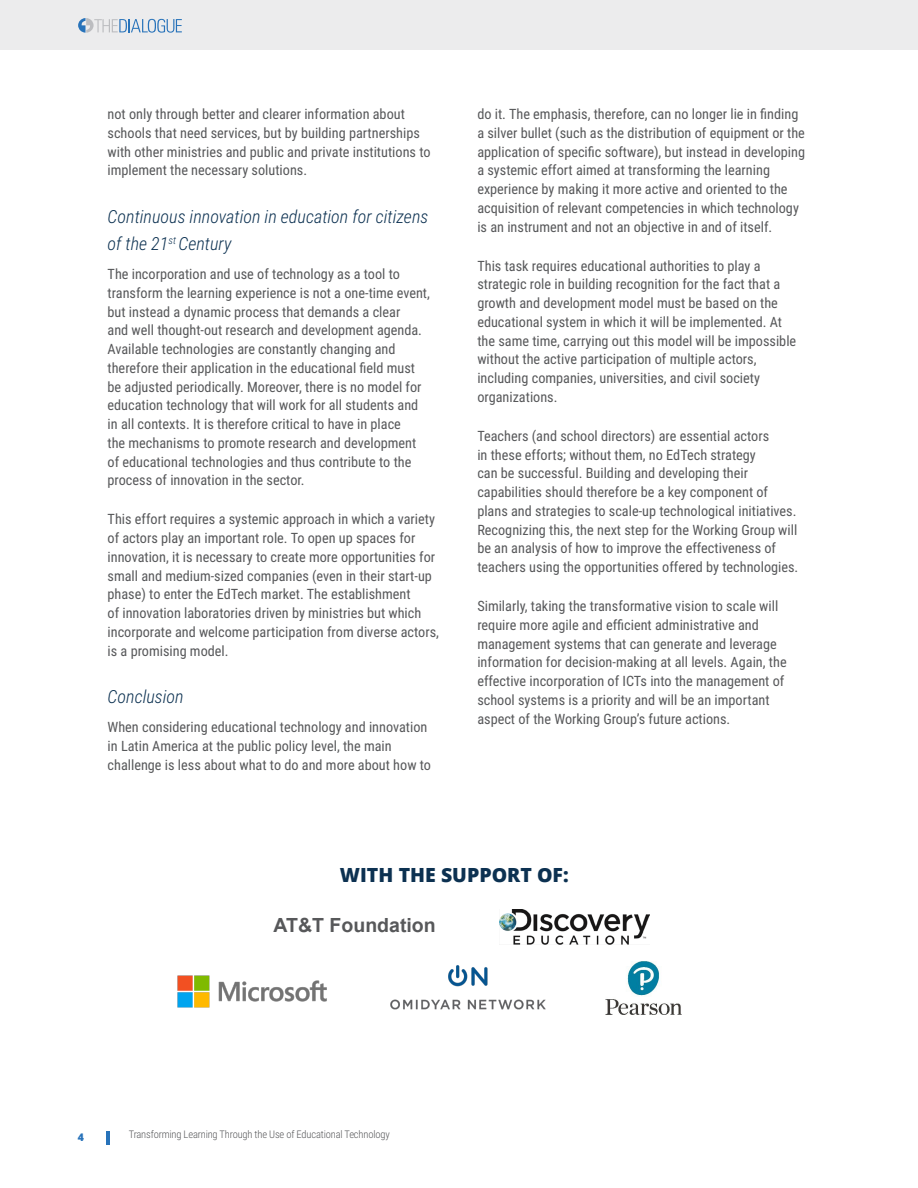
<style>
.page{position:relative;width:918px;height:1188px;background:#fff}
.page>*{position:absolute;margin:0;border:0;box-sizing:border-box;transform-origin:0 0}
.Conclusion_-_title{font:800 19.5px "Open Sans";color:#0c3151}
.Content_-_Subhead_2{font:700 19.5px "Arial";color:#57585a}
.Content_-_Subhead_2-2{font:italic 300 18px/27px "Roboto Condensed";color:#0c3151}
.Content_-_Body_text{font:14.25px/18.8px "Roboto Condensed";color:#57585a}
.t1{font:300 10.5px "Roboto Condensed";letter-spacing:-.015em;color:#57585a}
.t2{font:800 10.5px "Open Sans";color:#2873ba}
</style>
<div class="page">
<div style="left:0;top:0;width:918px;height:50px;background:#ececed"></div>
<hr style="left:106px;top:1131px;width:3px;height:14px;background:#2873ba">
<svg style="left:78px;top:18px;width:104px;height:15px"></svg>
<img style="left:605px;top:961px;width:77px;height:54px">
<img style="left:500px;top:910px;width:149px;height:35px">
<img style="left:177px;top:975px;width:150px;height:33px">
<img style="left:390px;top:965px;width:156px;height:45px">
<p class="Content_-_Body_text" style="left:108px;top:104px;width:324px">not only through better and clearer information about schools that need services, but by building partnerships with other ministries and public and private institutions to implement the necessary solutions.</p>
<p class="Content_-_Subhead_2-2" style="left:108px;top:202px;width:322px">Continuous innovation in education for citizens of the 21<sup>st</sup> Century</p>
<p class="Content_-_Body_text" style="left:108px;top:264px;width:324px">The incorporation and use of technology as a tool to transform the learning experience is not a one-time event, but instead a dynamic process that demands a clear<br>and well thought-out research and development agenda.<br>Available technologies are constantly changing and therefore their application in the educational field must be adjusted periodically. Moreover, there is no model for education technology that will work for all students and in all contexts. It is therefore critical to have in place<br>the mechanisms to promote research and development of educational technologies and thus contribute to the process of innovation in the sector.</p>
<p class="Content_-_Body_text" style="left:108px;top:509px;width:333px">This effort requires a systemic approach in which a variety of actors play an important role. To open up spaces for innovation, it is necessary to create more opportunities for small and medium-sized companies (even in their start-up phase) to enter the EdTech market. The establishment<br>of innovation laboratories driven by ministries but which incorporate and welcome participation from diverse actors, is a promising model.</p>
<p class="Content_-_Subhead_2-2" style="left:108px;top:682px;width:78px">Conclusion</p>
<p class="Content_-_Body_text" style="left:108px;top:717px;width:325px">When considering educational technology and innovation in Latin America at the public policy level, the main challenge is less about what to do and more about how to</p>
<p class="Content_-_Body_text" style="left:477px;top:104px;width:329px">do it. The emphasis, therefore, can no longer lie in finding a silver bullet (such as the distribution of equipment or the application of specific software), but instead in developing a systemic effort aimed at transforming the learning experience by making it more active and oriented to the acquisition of relevant competencies in which technology is an instrument and not an objective in and of itself.</p>
<p class="Content_-_Body_text" style="left:477px;top:256px;width:320px">This task requires educational authorities to play a strategic role in building recognition for the fact that a growth and development model must be based on the educational system in which it will be implemented. At the same time, carrying out this model will be impossible without the active participation of multiple actors, including companies, universities, and civil society organizations.</p>
<p class="Content_-_Body_text" style="left:477px;top:426px;width:323px">Teachers (and school directors) are essential actors<br>in these efforts; without them, no EdTech strategy<br>can be successful. Building and developing their capabilities should therefore be a key component of plans and strategies to scale-up technological initiatives.<br>Recognizing this, the next step for the Working Group will be an analysis of how to improve the effectiveness of teachers using the opportunities offered by technologies.</p>
<p class="Content_-_Body_text" style="left:477px;top:596px;width:311px">Similarly, taking the transformative vision to scale will require more agile and efficient administrative and management systems that can generate and leverage information for decision-making at all levels. Again, the effective incorporation of ICTs into the management of school systems is a priority and will be an important aspect of the Working Group’s future actions.</p>
<p class="Conclusion_-_title" style="left:340px;top:860px;width:230px">WITH THE SUPPORT OF:</p>
<p class="Content_-_Subhead_2" style="left:274px;top:912px;width:164px">AT&amp;T Foundation</p>
<p class="t2" style="left:78px;top:1129px;width:8px">4</p>
<p class="t1" style="left:129px;top:1127px;width:263px">Transforming Learning Through the Use of Educational Technology</p>
</div>
